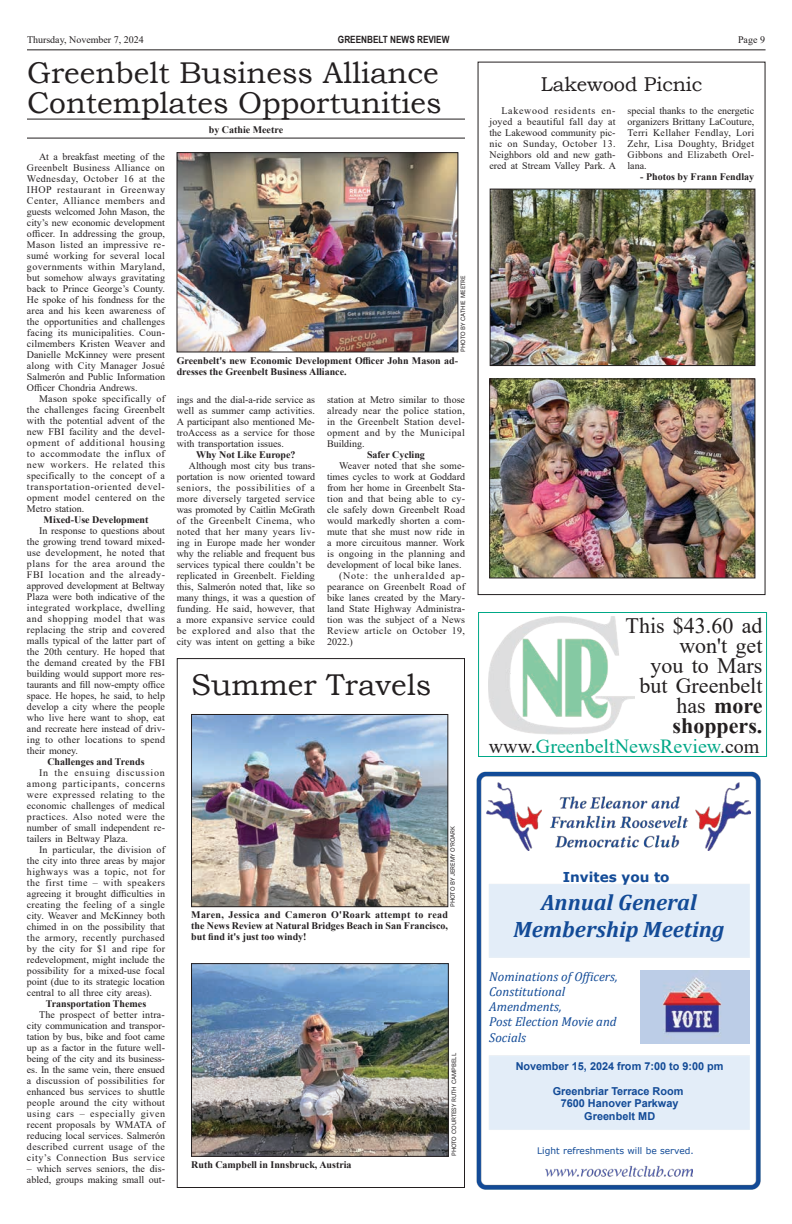
<style>
.page{position:relative;width:792px;height:1224px;background:#fff}
.page>*{position:absolute;margin:0;border:0;box-sizing:border-box;transform-origin:0 0}
.t1{font:30px/30px "Bookman Old Style";color:#231f20}
.t2{font:italic 700 22.3px/26.4px "Cambria";color:#134b97;text-align:center}
.t3{font:22px/20px "Times New Roman";color:#231f20;text-align:right}
.t4{font:20px "Times New Roman";color:#00a887}
.t5{font:20px "Bookman Old Style";color:#231f20}
.t6{font:700 13.6px "Verdana";color:#134b97}
.t7{font:italic 12.9px/15.3px "Cambria";color:#134b97}
.t8{font:700 10.9px/12.4px "Arial";letter-spacing:-.005em;color:#134b97;text-align:center}
.t9{font:10px/11px "Times New Roman";letter-spacing:.01em;color:#231f20;text-align:justify}
.t10{font:700 10px/11px "Times New Roman";color:#231f20}
.t11{font:10px "Times New Roman";letter-spacing:.035em;color:#231f20}
.t12{font:10px "Times New Roman";letter-spacing:.07em;color:#231f20}
.t13{font:700 10px "Arial Narrow";color:#231f20}
.t14{font:9.1px "Verdana";letter-spacing:.005em;color:#134b97}
.t15{font:6px "Adelle Sans";color:#231f20}
.s1{font-weight:700}
.s2{color:#231f20}
</style>
<div class="page">
<hr style="left:27px;top:49px;width:739px;height:1px;background:#231f20">
<img style="left:476px;top:771px;width:285px;height:419px">
<img style="left:492px;top:191px;width:261px;height:173px">
<div style="left:490px;top:189px;width:265px;height:177px;border:1px solid #231f20"></div>
<img style="left:491px;top:381px;width:262px;height:195px">
<div style="left:489px;top:379px;width:266px;height:199px;border:1px solid #231f20"></div>
<hr style="left:27px;top:119px;width:438px;height:1px;background:#231f20">
<hr style="left:27px;top:138px;width:438px;height:1px;background:#231f20">
<img style="left:179px;top:154px;width:277px;height:196px">
<div style="left:177px;top:152px;width:281px;height:200px;border:1px solid #231f20"></div>
<div style="left:478px;top:612px;width:289px;height:145px;border:1px solid #00a887"></div>
<img style="left:489px;top:616px;width:146px;height:119px">
<img style="left:193px;top:716px;width:253px;height:189px">
<div style="left:191px;top:714px;width:257px;height:193px;border:1px solid #231f20"></div>
<img style="left:193px;top:965px;width:254px;height:190px">
<div style="left:191px;top:963px;width:258px;height:194px;border:1px solid #231f20"></div>
<div style="left:177px;top:658px;width:288px;height:530px;border:1px solid #231f20"></div>
<p class="t9" style="left:27px;top:34px;width:118px">Thursday, November 7, 2024</p>
<p class="t13" style="left:338px;top:32px;width:113px">GREENBELT NEWS REVIEW</p>
<p class="t9" style="left:738px;top:34px;width:28px">Page 9</p>
<h1 class="t1" style="left:27px;top:58px;width:416px">Greenbelt Business Alliance<br>Contemplates Opportunities</h1>
<p class="t10" style="left:209px;top:124px;width:76px">by Cathie Meetre</p>
<p class="t9" style="left:27px;top:150px;width:140px;text-indent:12px">At a breakfast meeting of the Greenbelt Business Alliance on Wednesday, October 16 at the IHOP restaurant in Greenway Center, Alliance members and guests welcomed John Mason, the city’s new economic development officer. In addressing the group, Mason listed an impressive re&shy;sumé working for several local governments within Maryland, but somehow always gravitating back to Prince George’s County.<br>He spoke of his fondness for the area and his keen awareness of the opportunities and challenges facing its municipalities. Coun&shy;cilmembers Kristen Weaver and Danielle McKinney were present along with City Manager Josué Salmerón and Public Information Officer Chondria Andrews.</p>
<p class="t9" style="left:27px;top:392px;width:140px;text-indent:12px">Mason spoke specifically of the challenges facing Greenbelt with the potential advent of the new FBI facility and the devel&shy;opment of additional housing to accommodate the influx of new workers. He related this specifically to the concept of a transportation-oriented devel&shy;opment model centered on the Metro station.</p>
<p class="t10" style="left:44px;top:513px;width:106px">Mixed-Use Development</p>
<p class="t9" style="left:27px;top:524px;width:140px;text-indent:12px">In response to questions about the growing trend toward mixed&shy;use development, he noted that plans for the area around the FBI location and the already&shy;approved development at Beltway Plaza were both indicative of the integrated workplace, dwelling and shopping model that was replacing the strip and covered malls typical of the latter part of the 20th century. He hoped that the demand created by the FBI building would support more res&shy;taurants and fill now-empty office space. He hopes, he said, to help develop a city where the people who live here want to shop, eat and recreate here instead of driv&shy;ing to other locations to spend their money.</p>
<p class="t10" style="left:47px;top:755px;width:99px">Challenges and Trends</p>
<p class="t9" style="left:27px;top:766px;width:140px;text-indent:12px">In the ensuing discussion among participants, concerns were expressed relating to the economic challenges of medical practices. Also noted were the number of small independent re&shy;tailers in Beltway Plaza.</p>
<p class="t9" style="left:27px;top:843px;width:140px;text-indent:12px">In particular, the division of the city into three areas by major highways was a topic, not for the first time – with speakers agreeing it brought difficulties in creating the feeling of a single city. Weaver and McKinney both chimed in on the possibility that the armory, recently purchased by the city for $1 and ripe for redevelopment, might include the possibility for a mixed-use focal point (due to its strategic location central to all three city areas).</p>
<p class="t10" style="left:46px;top:997px;width:102px">Transportation Themes</p>
<p class="t9" style="left:27px;top:1008px;width:140px;text-indent:12px">The prospect of better intra&shy;city communication and transpor&shy;tation by bus, bike and foot came up as a factor in the future well&shy;being of the city and its business&shy;es. In the same vein, there ensued a discussion of possibilities for enhanced bus services to shuttle people around the city without using cars – especially given recent proposals by WMATA of reducing local services. Salmerón described current usage of the city’s Connection Bus service</p>
<p class="t9" style="left:27px;top:1162px;width:140px">– which serves seniors, the dis&shy;abled, groups making small out-</p>
<p class="t15" style="left:459px;top:352px;width:78px;rotate:-90deg">PHOTO BY CATHIE MEETRE</p>
<p class="t10" style="left:177px;top:354px;width:283px">Greenbelt's new Economic Development Officer John Mason ad&shy;dresses the Greenbelt Business Alliance.</p>
<p class="t9" style="left:177px;top:394px;width:140px">ings and the dial-a-ride service as well as summer camp activities.<br>A participant also mentioned Me&shy;troAccess as a service for those with transportation issues.</p>
<p class="t10" style="left:196px;top:449px;width:101px">Why Not Like Europe?</p>
<p class="t9" style="left:177px;top:460px;width:140px;text-indent:12px">Although most city bus trans&shy;portation is now oriented toward seniors, the possibilities of a more diversely targeted service was promoted by Caitlin McGrath of the Greenbelt Cinema, who noted that her many years liv&shy;ing in Europe made her wonder why the reliable and frequent bus services typical there couldn’t be replicated in Greenbelt. Fielding this, Salmerón noted that, like so many things, it was a question of funding. He said, however, that a more expansive service could be explored and also that the city was intent on getting a bike</p>
<p class="t9" style="left:327px;top:394px;width:140px">station at Metro similar to those already near the police station, in the Greenbelt Station devel&shy;opment and by the Municipal Building.</p>
<p class="t10" style="left:367px;top:449px;width:59px">Safer Cycling</p>
<p class="t9" style="left:339px;top:460px;width:127px">Weaver noted that she some-</p>
<p class="t9" style="left:327px;top:471px;width:140px">times cycles to work at Goddard</p>
<p class="t9" style="left:327px;top:482px;width:140px">from her home in Greenbelt Sta-</p>
<p class="t9" style="left:327px;top:493px;width:140px">tion and that being able to cy-</p>
<p class="t9" style="left:327px;top:504px;width:140px">cle safely down Greenbelt Road</p>
<p class="t9" style="left:327px;top:515px;width:140px">would markedly shorten a com-</p>
<p class="t9" style="left:327px;top:526px;width:139px">mute that she must now ride in</p>
<p class="t9" style="left:327px;top:537px;width:139px">a more circuitous manner. Work</p>
<p class="t9" style="left:327px;top:548px;width:140px">is ongoing in the planning and</p>
<p class="t9" style="left:327px;top:559px;width:136px">development of local bike lanes.</p>
<p class="t12" style="left:339px;top:568px;width:127px">(Note: the unheralded ap-</p>
<p class="t9" style="left:327px;top:581px;width:140px">pearance on Greenbelt Road of</p>
<p class="t9" style="left:327px;top:592px;width:140px">bike lanes created by the Mary-</p>
<p class="t9" style="left:327px;top:603px;width:140px">land State Highway Administra-</p>
<p class="t9" style="left:327px;top:614px;width:139px">tion was the subject of a News</p>
<p class="t11" style="left:327px;top:623px;width:140px">Review article on October 19,</p>
<p class="t9" style="left:327px;top:636px;width:27px">2022.)</p>
<h1 class="t1" style="left:191px;top:670px;width:241px">Summer Travels</h1>
<p class="t15" style="left:448px;top:907px;width:82px;rotate:-90deg">PHOTO BY JEREMY O'ROARK</p>
<p class="t10" style="left:191px;top:909px;width:258px;text-align:justify">Maren, Jessica and Cameron O'Roark attempt to read the News Review at Natural Bridges Beach in San Francisco, but find it's just too windy!</p>
<p class="t10" style="left:191px;top:1159px;width:162px">Ruth Campbell in Innsbruck, Austria</p>
<p class="t15" style="left:450px;top:1156px;width:104px;rotate:-90deg">PHOTO COURTESY RUTH CAMPBELL</p>
<h3 class="t5" style="left:541px;top:71px;width:163px">Lakewood Picnic</h3>
<p class="t9" style="left:628px;top:104px;width:128px">special thanks to the energetic organizers Brittany LaCouture, Terri Kellaher Fendlay, Lori Zehr, Lisa Doughty, Bridget Gibbons and Elizabeth Orel&shy;lana.</p>
<p class="t10" style="left:640px;top:171px;width:115px">- Photos by Frann Fendlay</p>
<p class="t9" style="left:489px;top:104px;width:128px;text-indent:12px">Lakewood residents en&shy;joyed a beautiful fall day at the Lakewood community pic&shy;nic on Sunday, October 13.<br>Neighbors old and new gath&shy;ered at Stream Valley Park. A</p>
<h3 class="t3" style="left:626px;top:615px;width:138px">This $43.60 ad won't get<br>you to Mars but Greenbelt has <span class="s1">more shoppers.</span></h3>
<h3 class="t4" style="left:489px;top:732px;width:272px"><span class="s2">www.</span>GreenbeltNewsReview<span class="s2">.com</span></h3>
<h3 class="t6" style="left:563px;top:867px;width:108px">Invites you to</h3>
<h2 class="t2" style="left:513px;top:889px;width:213px">Annual General<br>Membership Meeting</h2>
<p class="t7" style="left:489px;top:968px;width:130px">Nominations of Officers,<br>Constitutional<br>Amendments,<br>Post Election Movie and<br>Socials</p>
<p class="t8" style="left:516px;top:1060px;width:209px">November 15, 2024 from 7:00 to 9:00 pm</p>
<p class="t8" style="left:553px;top:1085px;width:132px">Greenbriar Terrace Room<br>7600 Hanover Parkway<br>Greenbelt MD</p>
<p class="t14" style="left:537px;top:1144px;width:158px">Light refreshments will be served.</p>
</div>
